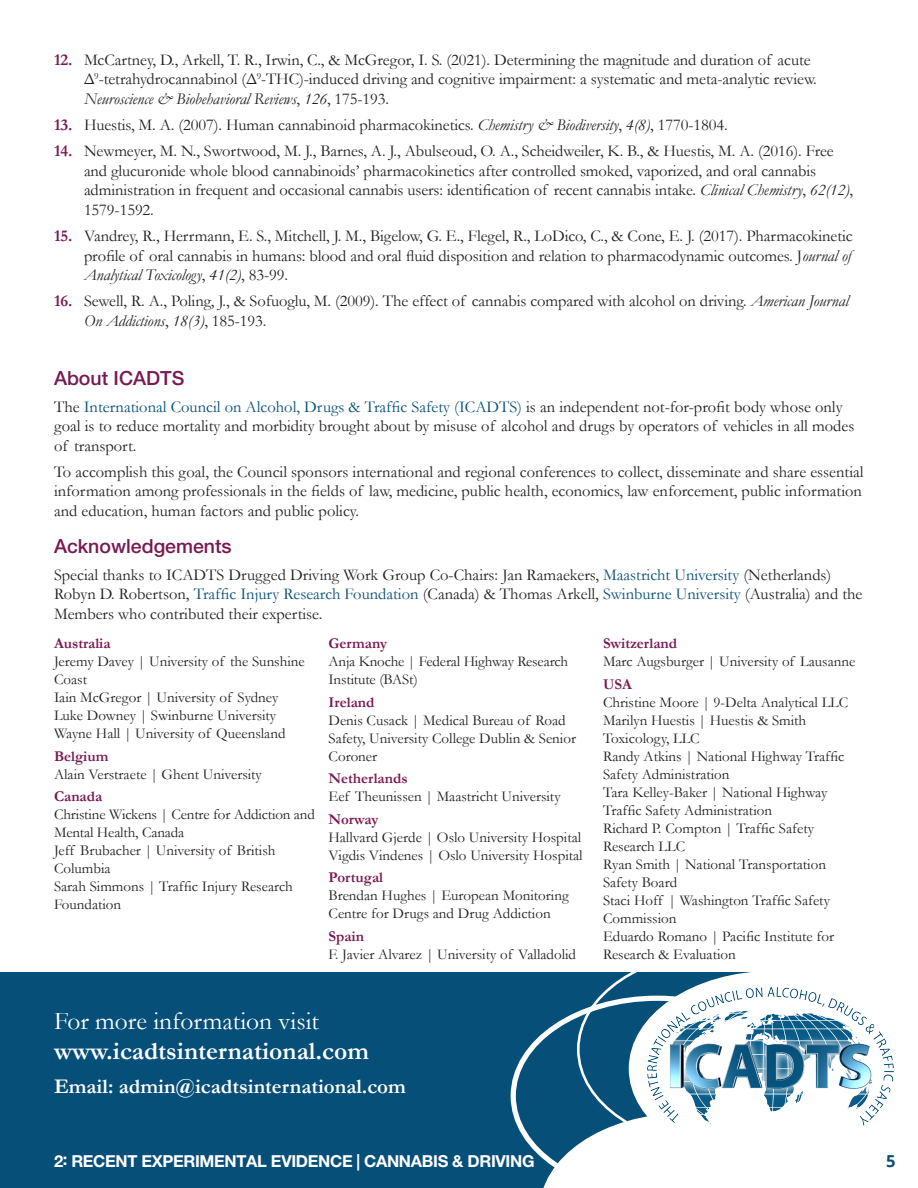
<style>
.page{position:relative;width:918px;height:1188px;background:#fff}
.page>*{position:absolute;margin:0;border:0;box-sizing:border-box;transform-origin:0 0}
.t1{font:700 25.5px "Garamond";color:#fff}
.t2{font:25.5px "Garamond";color:#fff}
.t3{font:700 21px "Garamond";color:#fff}
.t4{font:500 19.5px "Helvetica Neue LT Pro";color:#781951}
.t5{font:16.5px/19.5px "Garamond";letter-spacing:-.005em;color:#231f20}
.t6{font:700 16.5px "Helvetica Neue LT Pro";letter-spacing:-.02em;color:#fff}
.t7{font:700 16.5px "Open Sans";color:#064f78}
.t8{font:15px/18px "Garamond";color:#231f20}
.t9{font:700 15px "Garamond";color:#781951}
.s1{font-weight:700;color:#781951}
.s2{font-style:italic}
.s3{color:#064f78}
</style>
<div class="page">
<div style="left:0;top:972px;width:747px;height:216px;background:#064f78"></div>
<svg style="left:511px;top:996px;width:236px;height:192px"></svg>
<div style="left:629px;top:971px;width:287px;height:195px;background:#fff;border-radius:50%"></div>
<img style="left:647px;top:987px;width:246px;height:138px">
<p class="t5" style="left:84px;top:49px;width:734px;text-indent:-30px"><span class="s1">12.</span> McCartney, D., Arkell, T. R., Irwin, C., &amp; McGregor, I. S. (2021). Determining the magnitude and duration of acute<br>Δ<sup>9</sup>-tetrahydrocannabinol (Δ<sup>9</sup>-THC)-induced driving and cognitive impairment: a systematic and meta-analytic review.<br><span class="s2">Neuroscience &amp; Biobehavioral Reviews</span>, <span class="s2">126</span>, 175-193.</p>
<p class="t5" style="left:54px;top:115px;width:675px"><span class="s1">13.</span> Huestis, M. A. (2007). Human cannabinoid pharmacokinetics. <span class="s2">Chemistry &amp; Biodiversity</span>, <span class="s2">4(8)</span>, 1770-1804.</p>
<p class="t5" style="left:84px;top:141px;width:771px;text-indent:-30px"><span class="s1">14.</span> Newmeyer, M. N., Swortwood, M. J., Barnes, A. J., Abulseoud, O. A., Scheidweiler, K. B., &amp; Huestis, M. A. (2016). Free and glucuronide whole blood cannabinoids’ pharmacokinetics after controlled smoked, vaporized, and oral cannabis administration in frequent and occasional cannabis users: identification of recent cannabis intake. <span class="s2">Clinical Chemistry</span>, <span class="s2">62(12)</span>, 1579-1592.</p>
<p class="t5" style="left:84px;top:226px;width:770px;text-align:justify;text-indent:-30px"><span class="s1">15.</span> Vandrey, R., Herrmann, E. S., Mitchell, J. M., Bigelow, G. E., Flegel, R., LoDico, C., &amp; Cone, E. J. (2017). Pharmacokinetic profile of oral cannabis in humans: blood and oral fluid disposition and relation to pharmacodynamic outcomes. J<span class="s2">ournal of Analytical Toxicology</span>, <span class="s2">41(2)</span>, 83-99.</p>
<p class="t5" style="left:84px;top:291px;width:766px;text-indent:-30px"><span class="s1">16.</span> Sewell, R. A., Poling, J., &amp; Sofuoglu, M. (2009). The effect of cannabis compared with alcohol on driving. <span class="s2">American Journal<br>On Addictions</span>, <span class="s2">18(3)</span>, 185-193.</p>
<p class="t4" style="left:54px;top:367px;width:132px">About ICADTS</p>
<p class="t5" style="left:54px;top:396px;width:802px">The <span class="s3">International Council on Alcohol, Drugs &amp; Traffic Safety (ICADTS)</span> is an independent not-for-profit body whose only goal is to reduce mortality and morbidity brought about by misuse of alcohol and drugs by operators of vehicles in all modes of transport.</p>
<p class="t5" style="left:54px;top:462px;width:811px;text-align:justify">To accomplish this goal, the Council sponsors international and regional conferences to collect, disseminate and share essential information among professionals in the fields of law, medicine, public health, economics, law enforcement, public information and education, human factors and public policy.</p>
<p class="t4" style="left:54px;top:535px;width:179px">Acknowledgements</p>
<p class="t5" style="left:54px;top:564px;width:810px">Special thanks to ICADTS Drugged Driving Work Group Co-Chairs: Jan Ramaekers, <span class="s3">Maastricht University</span> (Netherlands)<br>Robyn D. Robertson, <span class="s3">Traffic Injury Research Foundation</span> (Canada) &amp; Thomas Arkell, <span class="s3">Swinburne University</span> (Australia) and the<br>Members who contributed their expertise.</p>
<p class="t9" style="left:54px;top:633px;width:58px">Australia</p>
<p class="t8" style="left:54px;top:652px;width:252px">Jeremy Davey | University of the Sunshine<br>Coast<br>Iain McGregor | University of Sydney<br>Luke Downey | Swinburne University<br>Wayne Hall | University of Queensland</p>
<p class="t9" style="left:54px;top:746px;width:56px">Belgium</p>
<p class="t8" style="left:54px;top:765px;width:209px">Alain Verstraete | Ghent University</p>
<p class="t9" style="left:54px;top:786px;width:50px">Canada</p>
<p class="t8" style="left:54px;top:805px;width:262px">Christine Wickens | Centre for Addiction and<br>Mental Health, Canada<br>Jeff Brubacher | University of British<br>Columbia<br>Sarah Simmons | Traffic Injury Research<br>Foundation</p>
<p class="t9" style="left:603px;top:633px;width:76px">Switzerland</p>
<p class="t8" style="left:603px;top:652px;width:254px">Marc Augsburger | University of Lausanne</p>
<p class="t9" style="left:603px;top:674px;width:30px">USA</p>
<p class="t8" style="left:603px;top:693px;width:247px">Christine Moore | 9-Delta Analytical LLC<br>Marilyn Huestis | Huestis &amp; Smith<br>Toxicology, LLC<br>Randy Atkins | National Highway Traffic<br>Safety Administration<br>Tara Kelley-Baker | National Highway<br>Traffic Safety Administration<br>Richard P. Compton | Traffic Safety<br>Research LLC<br>Ryan Smith | National Transportation<br>Safety Board<br>Staci Hoff | Washington Traffic Safety<br>Commission<br>Eduardo Romano | Pacific Institute for<br>Research &amp; Evaluation</p>
<p class="t9" style="left:328px;top:633px;width:60px">Germany</p>
<p class="t8" style="left:328px;top:652px;width:241px">Anja Knoche | Federal Highway Research<br>Institute (BASt)</p>
<p class="t9" style="left:328px;top:692px;width:47px">Ireland</p>
<p class="t8" style="left:328px;top:711px;width:249px">Denis Cusack | Medical Bureau of Road<br>Safety, University College Dublin &amp; Senior<br>Coroner</p>
<p class="t9" style="left:328px;top:768px;width:81px">Netherlands</p>
<p class="t8" style="left:328px;top:787px;width:234px">Eef Theunissen | Maastricht University</p>
<p class="t9" style="left:328px;top:809px;width:52px">Norway</p>
<p class="t8" style="left:328px;top:828px;width:256px">Hallvard Gjerde | Oslo University Hospital<br>Vigdis Vindenes | Oslo University Hospital</p>
<p class="t9" style="left:328px;top:867px;width:56px">Portugal</p>
<p class="t8" style="left:328px;top:886px;width:242px">Brendan Hughes | European Monitoring<br>Centre for Drugs and Drug Addiction</p>
<p class="t9" style="left:328px;top:926px;width:37px">Spain</p>
<p class="t8" style="left:328px;top:945px;width:249px">F. Javier Alvarez | University of Valladolid</p>
<h1 class="t2" style="left:54px;top:1004px;width:267px">For more information visit</h1>
<h1 class="t1" style="left:54px;top:1034px;width:316px">www.icadtsinternational.com</h1>
<p class="t3" style="left:54px;top:1072px;width:353px">Email: admin@icadtsinternational.com</p>
<p class="t6" style="left:54px;top:1151px;width:482px">2: RECENT EXPERIMENTAL EVIDENCE | CANNABIS &amp; DRIVING</p>
<p class="t7" style="left:886px;top:1150px;width:11px">5</p>
</div>
